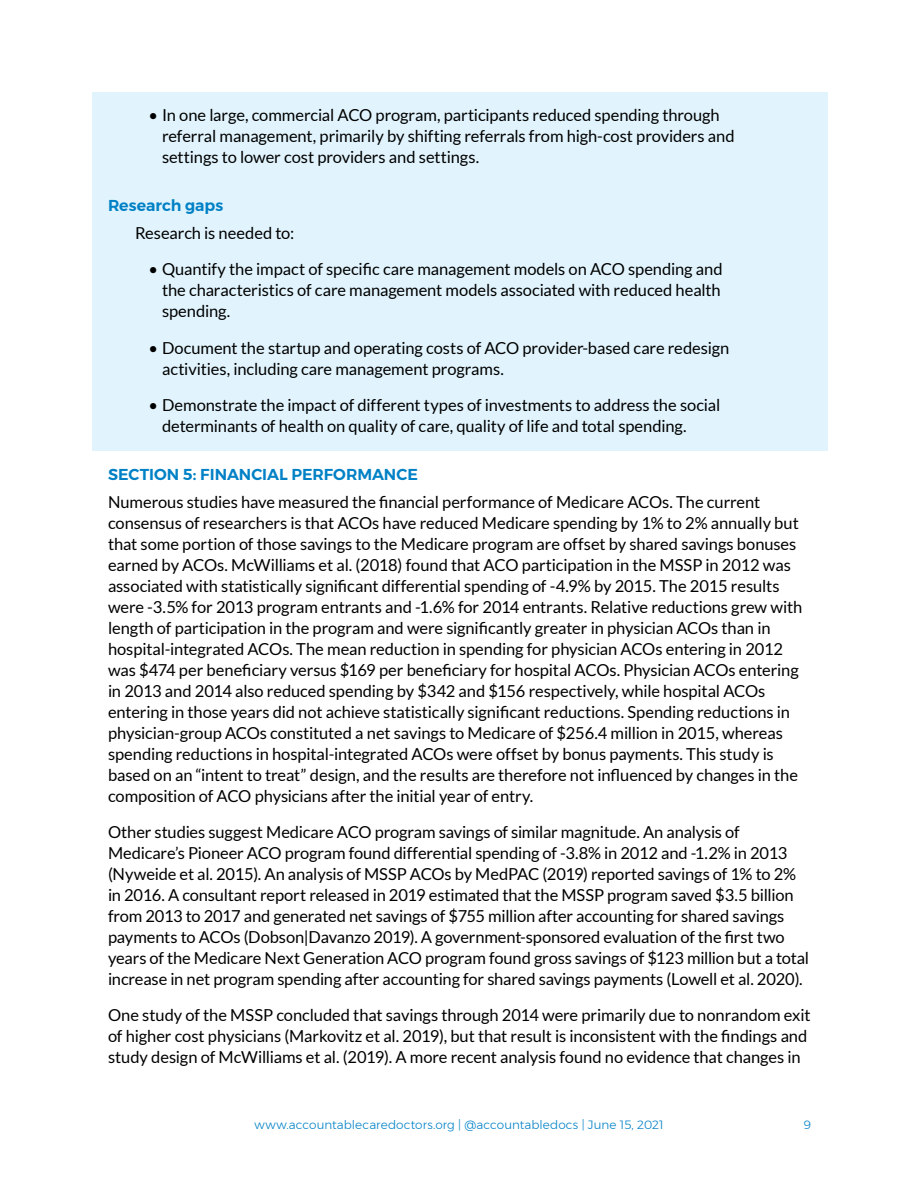
<style>
.page{position:relative;width:918px;height:1188px;background:#fff}
.page>*{position:absolute;margin:0;border:0;box-sizing:border-box;transform-origin:0 0}
.lato_11_14{font:16.5px/21px "Lato";letter-spacing:-.01em;color:#000}
.Lato_11_14_bullets_a{font:16.5px "Lato";letter-spacing:-.005em;color:#000}
.HEADINGS_ALL_CAPS{font:600 15.75px "Montserrat";letter-spacing:-.005em;color:#0081c6}
.Headings_upper_lower{font:600 15.75px "Montserrat";color:#0081c6}
.t1{font:300 12px "Montserrat";letter-spacing:.005em;color:#0081c6}
</style>
<div class="page">
<div style="left:92px;top:92px;width:735px;height:91px;background:#e1f4fd"></div>
<div style="left:92px;top:180px;width:735px;height:51px;background:#e1f4fd"></div>
<div style="left:92px;top:209px;width:735px;height:49px;background:#e1f4fd"></div>
<div style="left:92px;top:246px;width:735px;height:91px;background:#e1f4fd"></div>
<div style="left:92px;top:324px;width:735px;height:70px;background:#e1f4fd"></div>
<div style="left:92px;top:382px;width:735px;height:69px;background:#e1f4fd"></div>
<p class="lato_11_14" style="left:162px;top:105px;width:574px;text-indent:-14px">• In one large, commercial ACO program, participants reduced spending through referral management, primarily by shifting referrals from high-cost providers and settings to lower cost providers and settings.</p>
<h3 class="Headings_upper_lower" style="left:108px;top:193px;width:117px">Research gaps</h3>
<p class="Lato_11_14_bullets_a" style="left:135px;top:224px;width:161px">Research is needed to:</p>
<p class="lato_11_14" style="left:162px;top:259px;width:562px;text-align:justify;text-indent:-14px">• Quantify the impact of specific care management models on ACO spending and the characteristics of care management models associated with reduced health spending.</p>
<p class="lato_11_14" style="left:162px;top:337px;width:569px;text-indent:-14px">• Document the startup and operating costs of ACO provider-based care redesign activities, including care management programs.</p>
<p class="lato_11_14" style="left:162px;top:394px;width:560px;text-indent:-14px">• Demonstrate the impact of different types of investments to address the social determinants of health on quality of care, quality of life and total spending.</p>
<h2 class="HEADINGS_ALL_CAPS" style="left:108px;top:462px;width:311px">SECTION 5: FINANCIAL PERFORMANCE</h2>
<p class="lato_11_14" style="left:108px;top:491px;width:696px">Numerous studies have measured the financial performance of Medicare ACOs. The current consensus of researchers is that ACOs have reduced Medicare spending by 1% to 2% annually but that some portion of those savings to the Medicare program are offset by shared savings bonuses earned by ACOs. McWilliams et al. (2018) found that ACO participation in the MSSP in 2012 was associated with statistically significant differential spending of -4.9% by 2015. The 2015 results were -3.5% for 2013 program entrants and -1.6% for 2014 entrants. Relative reductions grew with length of participation in the program and were significantly greater in physician ACOs than in hospital-integrated ACOs. The mean reduction in spending for physician ACOs entering in 2012 was $474 per beneficiary versus $169 per beneficiary for hospital ACOs. Physician ACOs entering in 2013 and 2014 also reduced spending by $342 and $156 respectively, while hospital ACOs entering in those years did not achieve statistically significant reductions. Spending reductions in physician-group ACOs constituted a net savings to Medicare of $256.4 million in 2015, whereas spending reductions in hospital-integrated ACOs were offset by bonus payments. This study is based on an “intent to treat” design, and the results are therefore not influenced by changes in the composition of ACO physicians after the initial year of entry.</p>
<p class="lato_11_14" style="left:108px;top:821px;width:703px">Other studies suggest Medicare ACO program savings of similar magnitude. An analysis of Medicare’s Pioneer ACO program found differential spending of -3.8% in 2012 and -1.2% in 2013 (Nyweide et al. 2015). An analysis of MSSP ACOs by MedPAC (2019) reported savings of 1% to 2% in 2016. A consultant report released in 2019 estimated that the MSSP program saved $3.5 billion from 2013 to 2017 and generated net savings of $755 million after accounting for shared savings payments to ACOs (Dobson|Davanzo 2019). A government-sponsored evaluation of the first two years of the Medicare Next Generation ACO program found gross savings of $123 million but a total increase in net program spending after accounting for shared savings payments (Lowell et al. 2020).</p>
<p class="lato_11_14" style="left:108px;top:1005px;width:704px">One study of the MSSP concluded that savings through 2014 were primarily due to nonrandom exit of higher cost physicians (Markovitz et al. 2019), but that result is inconsistent with the findings and study design of McWilliams et al. (2019). A more recent analysis found no evidence that changes in</p>
<p class="t1" style="left:254px;top:1116px;width:411px">www.accountablecaredoctors.org | @accountabledocs | June 15, 2021</p>
<p class="t1" style="left:803px;top:1116px;width:9px">9</p>
</div>
